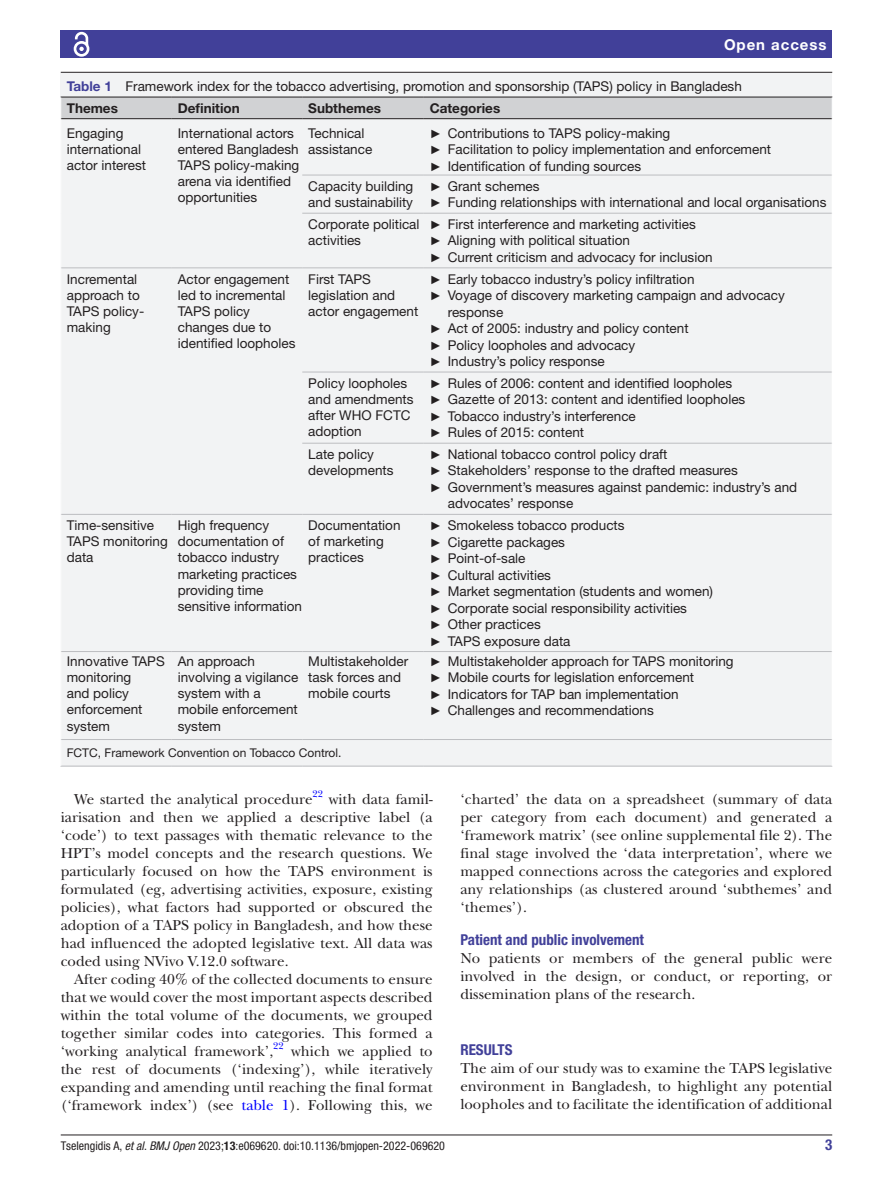
<style>
.page{position:relative;width:893px;height:1191px;background:#fff}
.page>*{position:absolute;margin:0;border:0;box-sizing:border-box;transform-origin:0 0}
.t1{font:15px/18px "New Baskerville";color:#231f20;text-align:justify}
.t2{font:700 condensed 15px "Helvetica Neue LT Std";color:#414099}
.t3{font:700 15px "Helvetica Neue LT Std";letter-spacing:.065em;color:#fff}
.t4{font:13.5px/16.2px "Helvetica Neue LT Std";color:#231f20}
.t5{font:700 13.5px "Helvetica Neue LT Std";color:#231f20}
.t6{font:condensed 12px "Helvetica Neue LT Std";color:#231f20}
.t7{font:12px "Helvetica Neue LT Std";color:#231f20}
.t8{font:9.9px "New Baskerville";color:#00f}
.s1{font-weight:700;color:#414099}
.s2{font-weight:700}
.s3{font-family:"Arial";font-size:12px}
.s4{color:#00f}
.s5{font-style:italic}
</style>
<div class="page">
<hr style="left:61px;top:1134px;width:771px;height:1px;background:#231f20">
<div style="left:61px;top:31px;width:771px;height:27px;background:#414099"></div>
<svg style="left:73px;top:31px;width:17px;height:26px"></svg>
<div style="left:61px;top:73px;width:771px;height:693px;background:#f2f3f4"></div>
<hr style="left:61px;top:72px;width:771px;height:1px;background:#231f20">
<hr style="left:302px;top:175px;width:122px;height:1px;background:#bcbdc0">
<hr style="left:424px;top:175px;width:408px;height:1px;background:#bcbdc0">
<hr style="left:302px;top:213px;width:122px;height:1px;background:#bcbdc0">
<hr style="left:424px;top:213px;width:408px;height:1px;background:#bcbdc0">
<hr style="left:61px;top:268px;width:111px;height:1px;background:#bcbdc0">
<hr style="left:172px;top:268px;width:130px;height:1px;background:#bcbdc0">
<hr style="left:302px;top:268px;width:122px;height:1px;background:#bcbdc0">
<hr style="left:424px;top:268px;width:408px;height:1px;background:#bcbdc0">
<hr style="left:302px;top:372px;width:122px;height:1px;background:#bcbdc0">
<hr style="left:424px;top:372px;width:408px;height:1px;background:#bcbdc0">
<hr style="left:302px;top:443px;width:122px;height:1px;background:#bcbdc0">
<hr style="left:424px;top:443px;width:408px;height:1px;background:#bcbdc0">
<hr style="left:61px;top:514px;width:111px;height:1px;background:#bcbdc0">
<hr style="left:172px;top:514px;width:130px;height:1px;background:#bcbdc0">
<hr style="left:302px;top:514px;width:122px;height:1px;background:#bcbdc0">
<hr style="left:424px;top:514px;width:408px;height:1px;background:#bcbdc0">
<hr style="left:61px;top:651px;width:111px;height:1px;background:#bcbdc0">
<hr style="left:172px;top:651px;width:130px;height:1px;background:#bcbdc0">
<hr style="left:172px;top:739px;width:130px;height:1px;background:#bcbdc0">
<hr style="left:302px;top:651px;width:122px;height:1px;background:#bcbdc0">
<hr style="left:302px;top:739px;width:122px;height:1px;background:#bcbdc0">
<hr style="left:424px;top:651px;width:408px;height:1px;background:#bcbdc0">
<hr style="left:424px;top:739px;width:408px;height:1px;background:#bcbdc0">
<hr style="left:61px;top:739px;width:111px;height:1px;background:#bcbdc0">
<hr style="left:61px;top:766px;width:111px;height:1px;background:#bcbdc0">
<hr style="left:172px;top:766px;width:130px;height:1px;background:#bcbdc0">
<hr style="left:302px;top:766px;width:122px;height:1px;background:#bcbdc0">
<hr style="left:424px;top:766px;width:408px;height:1px;background:#bcbdc0">
<svg style="left:60px;top:97px;width:773px;height:22px;background:#c6c7c9"></svg>
<p class="t3" style="left:724px;top:35px;width:104px">Open access</p>
<p class="t4" style="left:67px;top:75px;width:677px;line-height:22px"><span class="s1">Table 1</span> Framework index for the tobacco advertising, promotion and sponsorship (TAPS) policy in Bangladesh<br><span class="s2">Themes</span></p>
<p class="t5" style="left:178px;top:99px;width:63px">Definition</p>
<p class="t5" style="left:308px;top:99px;width:74px">Subthemes</p>
<p class="t5" style="left:430px;top:99px;width:72px">Categories</p>
<p class="t4" style="left:67px;top:124px;width:81px">Engaging international actor interest</p>
<p class="t4" style="left:178px;top:124px;width:123px">International actors entered Bangladesh<br>TAPS policy-making arena via identified opportunities</p>
<p class="t4" style="left:308px;top:124px;width:66px">Technical assistance</p>
<p class="t4" style="left:430px;top:124px;width:343px"><span class="s3">►</span> Contributions to TAPS policy-making<br><span class="s3">►</span> Facilitation to policy implementation and enforcement <span class="s3">►</span> Identification of funding sources</p>
<p class="t4" style="left:308px;top:178px;width:107px">Capacity building and sustainability</p>
<p class="t4" style="left:430px;top:177px;width:398px"><span class="s3">►</span> Grant schemes<br><span class="s3">►</span> Funding relationships with international and local organisations</p>
<p class="t4" style="left:308px;top:216px;width:113px">Corporate political activities</p>
<p class="t4" style="left:430px;top:216px;width:284px"><span class="s3">►</span> First interference and marketing activities<br><span class="s3">►</span> Aligning with political situation<br><span class="s3">►</span> Current criticism and advocacy for inclusion</p>
<p class="t4" style="left:67px;top:270px;width:79px">Incremental approach to<br>TAPS policy&shy;making</p>
<p class="t4" style="left:178px;top:270px;width:119px">Actor engagement led to incremental<br>TAPS policy changes due to identified loopholes</p>
<p class="t4" style="left:308px;top:270px;width:112px">First TAPS legislation and actor engagement</p>
<p class="t4" style="left:430px;top:270px;width:266px"><span class="s3">►</span> Early tobacco industry’s policy infiltration</p>
<p class="t4" style="left:430px;top:287px;width:357px"><span class="s3">►</span> Voyage of discovery marketing campaign and advocacy</p>
<p class="t4" style="left:448px;top:303px;width:57px">response</p>
<p class="t4" style="left:430px;top:320px;width:260px"><span class="s3">►</span> Act of 2005: industry and policy content</p>
<p class="t4" style="left:430px;top:336px;width:207px"><span class="s3">►</span> Policy loopholes and advocacy</p>
<p class="t4" style="left:430px;top:353px;width:177px"><span class="s3">►</span> Industry’s policy response</p>
<p class="t4" style="left:308px;top:374px;width:107px">Policy loopholes and amendments after WHO FCTC adoption</p>
<p class="t4" style="left:430px;top:374px;width:317px"><span class="s3">►</span> Rules of 2006: content and identified loopholes <span class="s3">►</span> Gazette of 2013: content and identified loopholes <span class="s3">►</span> Tobacco industry’s interference<br><span class="s3">►</span> Rules of 2015: content</p>
<p class="t4" style="left:308px;top:446px;width:87px">Late policy developments</p>
<p class="t4" style="left:430px;top:446px;width:239px"><span class="s3">►</span> National tobacco control policy draft</p>
<p class="t4" style="left:430px;top:462px;width:310px"><span class="s3">►</span> Stakeholders’ response to the drafted measures</p>
<p class="t4" style="left:430px;top:479px;width:369px"><span class="s3">►</span> Government’s measures against pandemic: industry’s and</p>
<p class="t4" style="left:448px;top:495px;width:127px">advocates’ response</p>
<p class="t4" style="left:67px;top:517px;width:103px">Time-sensitive<br>TAPS monitoring data</p>
<p class="t4" style="left:178px;top:517px;width:126px">High frequency documentation of tobacco industry marketing practices providing time sensitive information</p>
<p class="t4" style="left:308px;top:517px;width:94px">Documentation of marketing practices</p>
<p class="t4" style="left:430px;top:517px;width:285px"><span class="s3">►</span> Smokeless tobacco products<br><span class="s3">►</span> Cigarette packages<br><span class="s3">►</span> Point-of-sale<br><span class="s3">►</span> Cultural activities<br><span class="s3">►</span> Market segmentation (students and women) <span class="s3">►</span> Corporate social responsibility activities<br><span class="s3">►</span> Other practices<br><span class="s3">►</span> TAPS exposure data</p>
<p class="t4" style="left:67px;top:652px;width:100px">Innovative TAPS monitoring<br>and policy enforcement system</p>
<p class="t4" style="left:178px;top:652px;width:122px">An approach involving a vigilance system with a mobile enforcement system</p>
<p class="t4" style="left:308px;top:652px;width:102px">Multistakeholder task forces and mobile courts</p>
<p class="t4" style="left:430px;top:652px;width:305px"><span class="s3">►</span> Multistakeholder approach for TAPS monitoring <span class="s3">►</span> Mobile courts for legislation enforcement<br><span class="s3">►</span> Indicators for TAP ban implementation<br><span class="s3">►</span> Challenges and recommendations</p>
<p class="t7" style="left:67px;top:745px;width:276px">FCTC, Framework Convention on Tobacco Control.</p>
<p class="t1" style="left:74px;top:789px;width:240px">We started the analytical procedure</p>
<p class="t8" style="left:313px;top:788px;width:12px">22</p>
<p class="t1" style="left:61px;top:789px;width:373px;text-indent:268px">with data famil&shy;iarisation and then we applied a descriptive label (a ‘code’) to text passages with thematic relevance to the HPT’s model concepts and the research questions. We particularly focused on how the TAPS environment is formulated (eg, advertising activities, exposure, existing policies), what factors had supported or obscured the adoption of a TAPS policy in Bangladesh, and how these had influenced the adopted legislative text. All data was coded using NVivo V.12.0 software.</p>
<p class="t1" style="left:61px;top:969px;width:373px;text-indent:14px">After coding 40% of the collected documents to ensure that we would cover the most important aspects described within the total volume of the documents, we grouped together similar codes into categories. This formed a ‘working analytical framework’,</p>
<p class="t8" style="left:273px;top:1040px;width:12px">22</p>
<p class="t1" style="left:61px;top:1041px;width:373px;text-indent:231px">which we applied to the rest of documents (‘indexing’), while iteratively expanding and amending until reaching the final format (‘framework index’) (see <span class="s4">table 1</span>). Following this, we</p>
<p class="t1" style="left:460px;top:789px;width:373px">‘charted’ the data on a spreadsheet (summary of data per category from each document) and generated a ‘framework matrix’ (see online supplemental file 2). The final stage involved the ‘data interpretation’, where we mapped connections across the categories and explored any relationships (as clustered around ‘subthemes’ and ‘themes’).</p>
<p class="t2" style="left:460px;top:931px;width:185px">Patient and public involvement</p>
<p class="t1" style="left:460px;top:949px;width:373px">No patients or members of the general public were involved in the design, or conduct, or reporting, or dissemination plans of the research.</p>
<p class="t2" style="left:460px;top:1041px;width:54px">RESULTS</p>
<p class="t1" style="left:460px;top:1059px;width:373px">The aim of our study was to examine the TAPS legislative environment in Bangladesh, to highlight any potential loopholes and to facilitate the identification of additional</p>
<p class="t6" style="left:61px;top:1138px;width:386px">Tselengidis A, <span class="s5">et al</span>. <span class="s5">BMJ Open</span> 2023;<span class="s2">13</span>:e069620. doi:10.1136/bmjopen-2022-069620</p>
<p class="t2" style="left:825px;top:1135px;width:9px">3</p>
</div>
